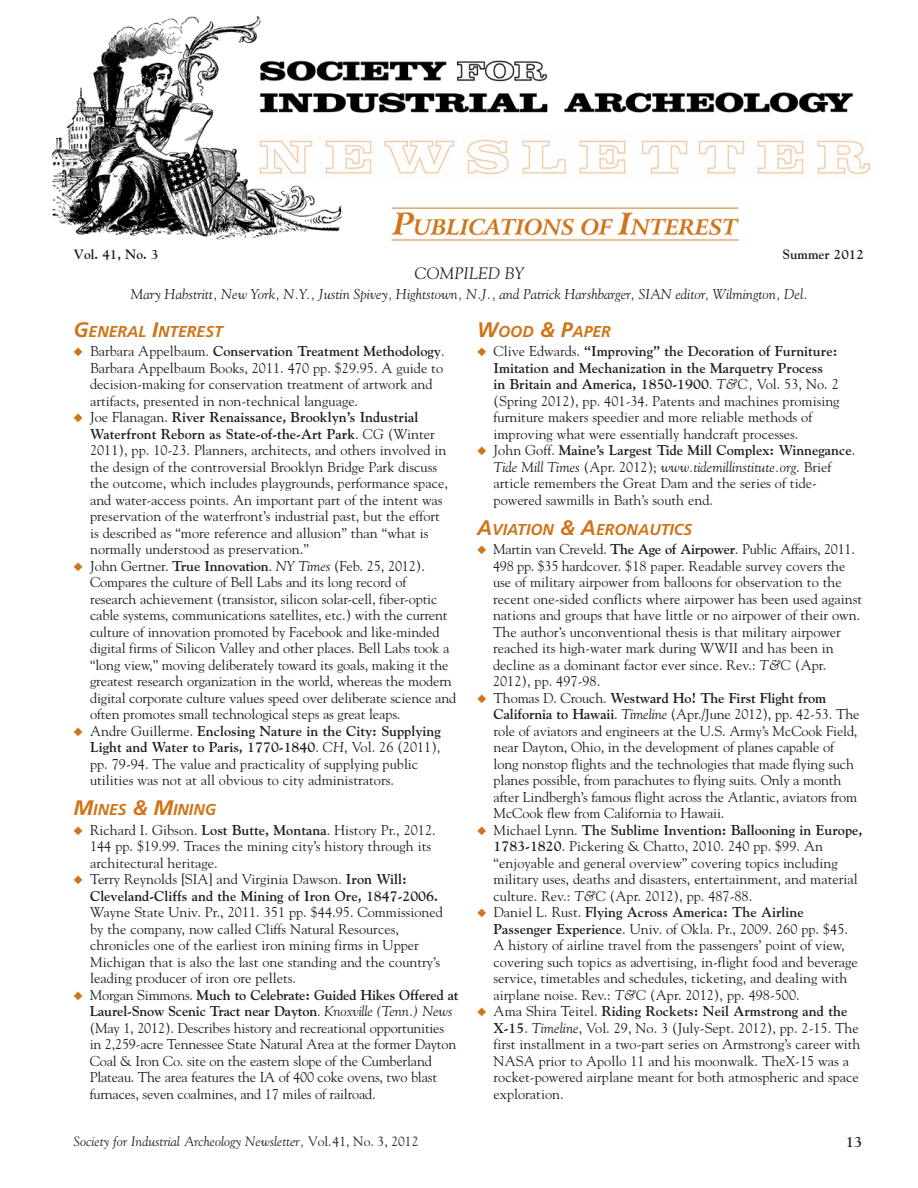
<style>
.page{position:relative;width:918px;height:1188px;background:#fff}
.page>*{position:absolute;margin:0;border:0;box-sizing:border-box;transform-origin:0 0}
.t1{font:italic 16.5px "Goudy Std";color:#231f20}
.t2{font:italic 700 15.75px "Frutiger LT Std";color:#cf7419}
.t3{font:700 15px "Goudy Std";color:#231f20}
.t4{font:14.25px/16.5px "Goudy Std";color:#231f20}
.t5{font:italic 14.25px "Goudy Std";color:#231f20}
.t6{font:700 14.25px/16.5px "Goudy Std";color:#231f20}
.t7{font:italic 13.5px "Goudy Std";color:#231f20}
.t8{font:700 13.5px "Goudy Std";color:#231f20}
.s1{font-size:21px}
.s2{color:#cf7419}
.s3{font-weight:700}
.s4{font-style:italic}
.s5{font-weight:400}
.s6{font-style:normal}
</style>
<div class="page">
<img style="left:52px;top:16px;width:801px;height:224px">
<img style="left:256px;top:131px;width:614px;height:50px">
<img style="left:386px;top:201px;width:358px;height:40px">
<p class="t8" style="left:74px;top:246px;width:87px">Vol. 41, No. 3</p>
<p class="t8" style="left:783px;top:246px;width:83px">Summer 2012</p>
<p class="t1" style="left:415px;top:264px;width:36px">Compiled</p>
<p class="t1" style="left:505px;top:264px;width:11px">by</p>
<p class="t5" style="left:131px;top:285px;width:679px">Mary Habstritt, New York, N.Y., Justin Spivey, Hightstown, N.J., and Patrick Harshbarger, SIAN editor, Wilmington, Del.</p>
<p class="t2" style="left:74px;top:322px;width:151px"><span class="s1">G</span>ENERAL <span class="s1">I</span>NTEREST</p>
<p class="t4" style="left:90px;top:343px;width:356px;text-indent:-17px"><span class="s2">◆</span> Barbara Appelbaum. <span class="s3">Conservation Treatment Methodology</span>.<br>Barbara Appelbaum Books, 2011. 470 pp. $29.95. A guide to decision-making for conservation treatment of artwork and artifacts, presented in non-technical language.</p>
<p class="t4" style="left:90px;top:409px;width:359px;text-indent:-17px"><span class="s2">◆</span> Joe Flanagan. <span class="s3">River Renaissance, Brooklyn’s Industrial Waterfront Reborn as State-of-the-Art Park</span>. <span class="s4">CG</span> (Winter 2011), pp. 10-23. Planners, architects, and others involved in the design of the controversial Brooklyn Bridge Park discuss the outcome, which includes playgrounds, performance space, and water-access points. An important part of the intent was preservation of the waterfront’s industrial past, but the effort is described as “more reference and allusion” than “what is normally understood as preservation.”</p>
<p class="t4" style="left:90px;top:557px;width:368px;text-indent:-17px"><span class="s2">◆</span> John Gertner. <span class="s3">True Innovation</span>. <span class="s4">NY Times</span> (Feb. 25, 2012).<br>Compares the culture of Bell Labs and its long record of<br>research achievement (transistor, silicon solar-cell, fiber-optic cable systems, communications satellites, etc.) with the current culture of innovation promoted by Facebook and like-minded digital firms of Silicon Valley and other places. Bell Labs took a “long view,” moving deliberately toward its goals, making it the greatest research organization in the world, whereas the modern digital corporate culture values speed over deliberate science and often promotes small technological steps as great leaps.</p>
<p class="t4" style="left:90px;top:722px;width:352px;text-indent:-17px"><span class="s2">◆</span> Andre Guillerme. <span class="s3">Enclosing Nature in the City: Supplying Light and Water to Paris, 1770-1840</span>. <span class="s4">CH</span>, Vol. 26 (2011), pp. 79-94. The value and practicality of supplying public utilities was not at all obvious to city administrators.</p>
<p class="t2" style="left:74px;top:801px;width:143px"><span class="s1">M</span>INES <span class="s1">&amp; M</span>INING</p>
<p class="t4" style="left:90px;top:821px;width:347px;text-indent:-17px"><span class="s2">◆</span> Richard I. Gibson. <span class="s3">Lost Butte, Montana</span>. History Pr., 2012.<br>144 pp. $19.99. Traces the mining city’s history through its architectural heritage.</p>
<p class="t6" style="left:90px;top:871px;width:350px;text-indent:-17px"><span class="s2">◆</span> <span class="s5">Terry Reynolds [SIA] and Virginia Dawson.</span> Iron Will:<br>Cleveland-Cliffs and the Mining of Iron Ore, 1847-2006.</p>
<p class="t4" style="left:90px;top:904px;width:354px">Wayne State Univ. Pr., 2011. 351 pp. $44.95. Commissioned by the company, now called Cliffs Natural Resources, chronicles one of the earliest iron mining firms in Upper Michigan that is also the last one standing and the country’s leading producer of iron ore pellets.</p>
<p class="t4" style="left:90px;top:986px;width:370px;text-indent:-16px"><span class="s2">◆</span> Morgan Simmons. <span class="s3">Much to Celebrate: Guided Hikes Offered at Laurel-Snow Scenic Tract near Dayton</span>. <span class="s4">Knoxville (Tenn.) News </span>(May 1, 2012). Describes history and recreational opportunities in 2,259-acre Tennessee State Natural Area at the former Dayton Coal &amp; Iron Co. site on the eastern slope of the Cumberland Plateau. The area features the IA of 400 coke ovens, two blast furnaces, seven coalmines, and 17 miles of railroad.</p>
<p class="t2" style="left:477px;top:322px;width:135px"><span class="s1">W</span>OOD <span class="s1">&amp; P</span>APER</p>
<p class="t4" style="left:494px;top:343px;width:348px;text-indent:-17px"><span class="s2">◆</span> Clive Edwards. <span class="s3">“Improving” the Decoration of Furniture:<br>Imitation and Mechanization in the Marquetry Process<br>in Britain and America, 1850-1900</span>. <span class="s4">T&amp;C,</span> Vol. 53, No. 2 (Spring 2012), pp. 401-34. Patents and machines promising furniture makers speedier and more reliable methods of improving what were essentially handcraft processes.</p>
<p class="t4" style="left:494px;top:442px;width:363px;text-indent:-17px"><span class="s2">◆</span> John Goff. <span class="s3">Maine’s Largest Tide Mill Complex: Winnegance</span>.<br><span class="s4">Tide Mill Times</span> (Apr. 2012); <span class="s4">www.tidemillinstitute.org</span>. Brief article remembers the Great Dam and the series of tide&shy;powered sawmills in Bath’s south end.</p>
<p class="t2" style="left:477px;top:520px;width:217px"><span class="s1">A</span>VIATION <span class="s1">&amp; A</span>ERONAUTICS</p>
<p class="t4" style="left:493px;top:541px;width:371px;text-indent:-16px"><span class="s2">◆</span> Martin van Creveld. <span class="s3">The Age of Airpower</span>. Public Affairs, 2011.<br>498 pp. $35 hardcover. $18 paper. Readable survey covers the use of military airpower from balloons for observation to the recent one-sided conflicts where airpower has been used against nations and groups that have little or no airpower of their own.<br>The author’s unconventional thesis is that military airpower reached its high-water mark during WWII and has been in decline as a dominant factor ever since. Rev.: <span class="s4">T&amp;C</span> (Apr.<br>2012), pp. 497-98.</p>
<p class="t4" style="left:494px;top:689px;width:367px;text-indent:-17px"><span class="s2">◆</span> Thomas D. Crouch. <span class="s3">Westward Ho! The First Flight from California to Hawaii</span>. <span class="s4">Timeline</span> (Apr./June 2012), pp. 42-53. The role of aviators and engineers at the U.S. Army’s McCook Field, near Dayton, Ohio, in the development of planes capable of long nonstop flights and the technologies that made flying such planes possible, from parachutes to flying suits. Only a month after Lindbergh’s famous flight across the Atlantic, aviators from McCook flew from California to Hawaii.</p>
<p class="t4" style="left:494px;top:821px;width:370px;text-indent:-17px"><span class="s2">◆</span> Michael Lynn. <span class="s3">The Sublime Invention: Ballooning in Europe, 1783-1820</span>. Pickering &amp; Chatto, 2010. 240 pp. $99. An “enjoyable and general overview” covering topics including military uses, deaths and disasters, entertainment, and material culture. Rev.: <span class="s4">T&amp;C</span> (Apr. 2012), pp. 487-88.</p>
<p class="t4" style="left:494px;top:904px;width:366px;text-indent:-17px"><span class="s2">◆</span> Daniel L. Rust. <span class="s3">Flying Across America: The Airline Passenger Experience</span>. Univ. of Okla. Pr., 2009. 260 pp. $45.<br>A history of airline travel from the passengers’ point of view, covering such topics as advertising, in-flight food and beverage service, timetables and schedules, ticketing, and dealing with airplane noise. Rev.: <span class="s4">T&amp;C</span> (Apr. 2012), pp. 498-500.</p>
<p class="t4" style="left:494px;top:1003px;width:368px;text-indent:-17px"><span class="s2">◆</span> Ama Shira Teitel. <span class="s3">Riding Rockets: Neil Armstrong and the X-15</span>. <span class="s4">Timeline</span>, Vol. 29, No. 3 (July-Sept. 2012), pp. 2-15. The first installment in a two-part series on Armstrong’s career with NASA prior to Apollo 11 and his moonwalk. TheX-15 was a rocket-powered airplane meant for both atmospheric and space exploration.</p>
<p class="t7" style="left:74px;top:1133px;width:346px">Society for Industrial Archeology Newsletter, <span class="s6">Vol.41, No. 3, 2012</span></p>
<p class="t3" style="left:846px;top:1133px;width:18px">13</p>
</div>
